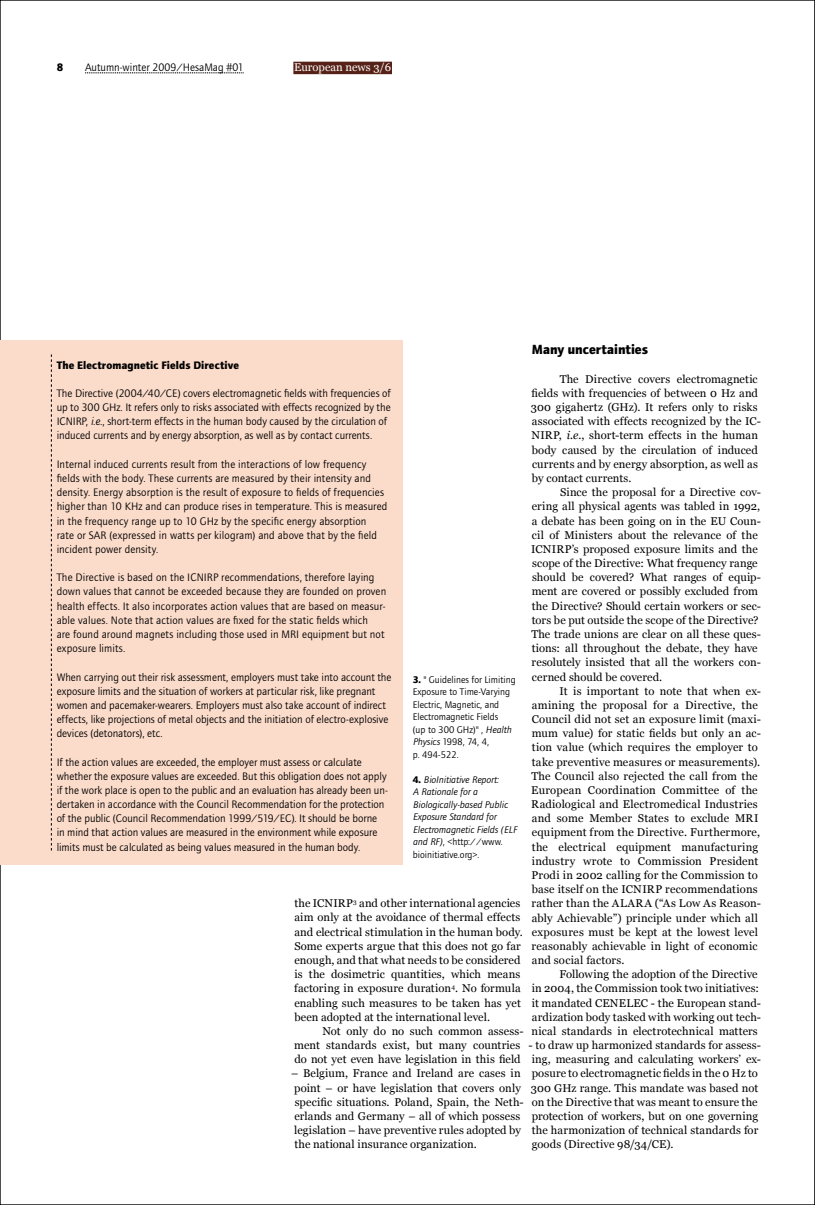
<style>
.page{position:relative;width:815px;height:1205px;background:#fff}
.page>*{position:absolute;margin:0;border:0;box-sizing:border-box;transform-origin:0 0}
.t1{font:700 13.75px "Foundry Journal";color:#000}
.t2{font:11.25px/14.1px "Georgia";letter-spacing:.01em;color:#000}
.t3{font:11.25px/14.1px "Foundry Journal";letter-spacing:.005em;color:#000}
.t4{font:700 11.25px "Foundry Journal";letter-spacing:.01em;color:#000}
.t5{font:11.25px "Georgia";color:#fff}
.t6{font:italic 10px/12.5px "Foundry Journal";color:#000}
.t7{font:10px/12.5px "Foundry Journal";color:#000}
.s1{font-style:italic}
.s2{font-weight:700}
.s3{font-weight:700;font-style:normal}
.s4{font-style:normal}
</style>
<div class="page">
<svg style="left:814px;top:0;width:1px;height:1205px"></svg>
<div style="left:0;top:340px;width:402px;height:525px;background:#fbdbca"></div>
<svg style="left:51px;top:354px;width:1px;height:496px"></svg>
<div style="left:293px;top:62px;width:99px;height:12px;background:#562217"></div>
<svg style="left:85px;top:73px;width:159px;height:1px"></svg>
<p class="t4" style="left:57px;top:60px;width:8px">8</p>
<p class="t3" style="left:85px;top:60px;width:160px">Autumn-winter 2009/HesaMag #01</p>
<p class="t5" style="left:294px;top:61px;width:99px">European news 3/6</p>
<p class="t1" style="left:532px;top:342px;width:118px">Many uncertainties</p>
<p class="t2" style="left:531px;top:372px;width:232px;text-indent:29px">The Directive covers electromagnetic fields with frequencies of between 0 Hz and 300 gigahertz (GHz). It refers only to risks associated with effects recognized by the IC-NIRP, <span class="s1">i.e.</span>, short-term effects in the human body caused by the circulation of induced currents and by energy absorption, as well as by contact currents.</p>
<p class="t2" style="left:531px;top:485px;width:231px;text-indent:29px">Since the proposal for a Directive cov&shy;ering all physical agents was tabled in 1992, a debate has been going on in the EU Coun&shy;cil of Ministers about the relevance of the ICNIRP’s proposed exposure limits and the scope of the Directive: What frequency range should be covered? What ranges of equip&shy;ment are covered or possibly excluded from the Directive? Should certain workers or sec&shy;tors be put outside the scope of the Directive?<br>The trade unions are clear on all these ques&shy;tions: all throughout the debate, they have resolutely insisted that all the workers con&shy;cerned should be covered.</p>
<p class="t2" style="left:531px;top:684px;width:231px;text-indent:28px">It is important to note that when ex&shy;amining the proposal for a Directive, the Council did not set an exposure limit (maxi&shy;mum value) for static fields but only an ac&shy;tion value (which requires the employer to take preventive measures or measurements).<br>The Council also rejected the call from the European Coordination Committee of the Radiological and Electromedical Industries and some Member States to exclude MRI equipment from the Directive. Furthermore, the electrical equipment manufacturing industry wrote to Commission President Prodi in 2002 calling for the Commission to base itself on the ICNIRP recommendations rather than the ALARA (“As Low As Reason&shy;ably Achievable”) principle under which all exposures must be kept at the lowest level reasonably achievable in light of economic and social factors.</p>
<p class="t2" style="left:532px;top:967px;width:231px;text-indent:28px">Following the adoption of the Directive in 2004, the Commission took two initiatives: it mandated CENELEC - the European stand&shy;ardization body tasked with working out tech&shy;nical standards in electrotechnical matters</p>
<p class="t2" style="left:529px;top:1038px;width:234px">- to draw up harmonized standards for assess&shy;ing, measuring and calculating workers’ ex&shy;posure to electromagnetic fields in the 0 Hz to 300 GHz range. This mandate was based not on the Directive that was meant to ensure the protection of workers, but on one governing the harmonization of technical standards for goods (Directive 98/34/CE).</p>
<p class="t4" style="left:57px;top:358px;width:184px">The Electromagnetic Fields Directive</p>
<p class="t3" style="left:57px;top:386px;width:336px">The Directive (2004/40/CE) covers electromagnetic fields with frequencies of up to 300 GHz. It refers only to risks associated with effects recognized by the ICNIRP, <span class="s1">i.e.</span>, short-term effects in the human body caused by the circulation of induced currents and by energy absorption, as well as by contact currents.</p>
<p class="t3" style="left:57px;top:457px;width:332px">Internal induced currents result from the interactions of low frequency fields with the body. These currents are measured by their intensity and density. Energy absorption is the result of exposure to fields of frequencies higher than 10 KHz and can produce rises in temperature. This is measured in the frequency range up to 10 GHz by the specific energy absorption<br>rate or SAR (expressed in watts per kilogram) and above that by the field incident power density.</p>
<p class="t3" style="left:57px;top:571px;width:331px">The Directive is based on the ICNIRP recommendations, therefore laying down values that cannot be exceeded because they are founded on proven health effects. It also incorporates action values that are based on measur&shy;able values. Note that action values are fixed for the static fields which<br>are found around magnets including those used in MRI equipment but not exposure limits.</p>
<p class="t3" style="left:57px;top:670px;width:336px">When carrying out their risk assessment, employers must take into account the exposure limits and the situation of workers at particular risk, like pregnant women and pacemaker-wearers. Employers must also take account of indirect effects, like projections of metal objects and the initiation of electro-explosive devices (detonators), etc.</p>
<p class="t3" style="left:57px;top:755px;width:333px">If the action values are exceeded, the employer must assess or calculate whether the exposure values are exceeded. But this obligation does not apply if the work place is open to the public and an evaluation has already been un&shy;dertaken in accordance with the Council Recommendation for the protection of the public (Council Recommendation 1999/519/EC). It should be borne in mind that action values are measured in the environment while exposure limits must be calculated as being values measured in the human body.</p>
<p class="t7" style="left:413px;top:673px;width:104px"><span class="s2">3.</span> "Guidelines for Limiting<br>Exposure to Time-Varying<br>Electric, Magnetic, and<br>Electromagnetic Fields<br>(up to 300 GHz)", <span class="s1">Health<br>Physics</span> 1998, 74, 4,<br>p. 494-522.</p>
<p class="t6" style="left:413px;top:773px;width:106px"><span class="s3">4.</span> BioInitiative Report:<br>A Rationale for a<br>Biologically-based Public<br>Exposure Standard for<br>Electromagnetic Fields (ELF and RF)<span class="s4">, &lt;http://www. bioinitiative.org&gt;.</span></p>
<p class="t2" style="left:294px;top:896px;width:230px">the ICNIRP<sup>3</sup> and other international agencies aim only at the avoidance of thermal effects and electrical stimulation in the human body.<br>Some experts argue that this does not go far enough, and that what needs to be considered is the dosimetric quantities, which means factoring in exposure duration<sup>4</sup>. No formula enabling such measures to be taken has yet been adopted at the international level.</p>
<p class="t2" style="left:294px;top:1024px;width:231px;text-indent:28px">Not only do no such common assess&shy;ment standards exist, but many countries do not yet even have legislation in this field</p>
<p class="t2" style="left:291px;top:1066px;width:234px">– Belgium, France and Ireland are cases in point – or have legislation that covers only specific situations. Poland, Spain, the Neth&shy;erlands and Germany – all of which possess legislation – have preventive rules adopted by the national insurance organization.</p>
</div>
